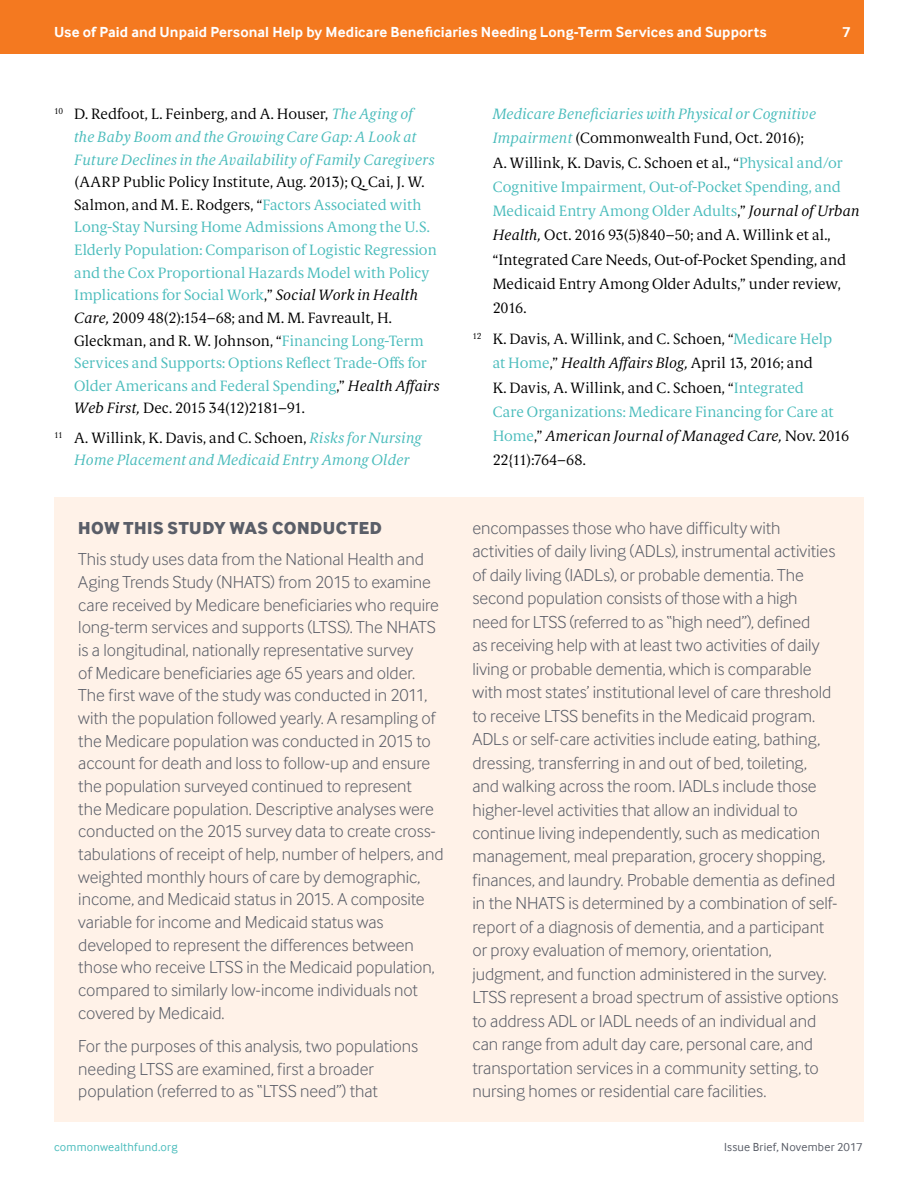
<style>
.page{position:relative;width:918px;height:1188px;background:#fff}
.page>*{position:absolute;margin:0;border:0;box-sizing:border-box;transform-origin:0 0}
.Sidebar_Body_Copy{font:300 18px/23.5px "Inter Face";color:#5a5e68}
.Sidebar_-_Title{font:18px "Inter Face X Bold";letter-spacing:.03em;color:#5a5e68}
.EndNotes{font:300 15px/22.6px "Berlingske Serif Text";color:#4abcbc}
.EndNotes-2{font:300 15px/24.3px "Berlingske Serif Text";letter-spacing:.005em;color:#000}
.t1{font:700 15px "Inter Face Da Ma";letter-spacing:.005em;color:#fff}
.EndNotes-3{font:italic 300 15px/22.6px "Berlingske Serif Text";letter-spacing:.01em;color:#4abcbc;text-align:center}
.t2{font:12px "Inter Face";letter-spacing:.02em;color:#5a5e68}
.t3{font:12px "Inter Face";letter-spacing:.02em;color:#4abcbc}
.s1{color:#000}
.s2{font-style:italic}
.s3{font-style:italic;color:#000}
.s4{font-style:normal;color:#000}
.s5{font-style:italic;color:#4abcbc}
.s6{color:#4abcbc}
</style>
<div class="page">
<div style="left:0;top:0;width:864px;height:54px;background:#f47920"></div>
<div style="left:54px;top:497px;width:810px;height:625px;background:#fff2e8"></div>
<p class="t1" style="left:54px;top:24px;width:714px">Use of Paid and Unpaid Personal Help by Medicare Beneficiaries Needing Long-Term Services and Supports</p>
<p class="t1" style="left:842px;top:24px;width:10px">7</p>
<p class="EndNotes" style="left:74px;top:102px;width:367px;text-indent:-20px"><sup>10</sup> <span class="s1">D. Redfoot, L. Feinberg, and A. Houser,</span> <span class="s2">The Aging of<br>the Baby Boom and the Growing Care Gap: A Look at Future Declines in the Availability of Family Caregivers </span><span class="s1">(AARP Public Policy Institute, Aug. 2013); Q. Cai, J. W.<br>Salmon, and M. E. Rodgers, “</span>Factors Associated with Long-Stay Nursing Home Admissions Among the U.S.<br>Elderly Population: Comparison of Logistic Regression and the Cox Proportional Hazards Model with Policy Implications for Social Work<span class="s1">,”</span> <span class="s3">Social Work in Health Care,</span> <span class="s1">2009 48(2):154–68; and M. M. Favreault, H.<br>Gleckman, and R. W. Johnson, “</span>Financing Long-Term Services and Supports: Options Reflect Trade-Offs for Older Americans and Federal Spending<span class="s1">,”</span> <span class="s3">Health Affairs Web First,</span> <span class="s1">Dec. 2015 34(12)2181–91.</span></p>
<p class="EndNotes-3" style="left:54px;top:425px;width:369px"><sup>11</sup> <span class="s4">A. Willink, K. Davis, and C. Schoen,</span> Risks for Nursing<br>Home Placement and Medicaid Entry Among Older</p>
<p class="Sidebar_-_Title" style="left:78px;top:517px;width:305px">HOW THIS STUDY WAS CONDUCTED</p>
<p class="Sidebar_Body_Copy" style="left:78px;top:548px;width:367px;line-height:22.6px">This study uses data from the National Health and Aging Trends Study (NHATS) from 2015 to examine care received by Medicare beneficiaries who require long-term services and supports (LTSS). The NHATS is a longitudinal, nationally representative survey<br>of Medicare beneficiaries age 65 years and older.<br>The first wave of the study was conducted in 2011, with the population followed yearly. A resampling of the Medicare population was conducted in 2015 to account for death and loss to follow-up and ensure the population surveyed continued to represent<br>the Medicare population. Descriptive analyses were conducted on the 2015 survey data to create cross&shy;tabulations of receipt of help, number of helpers, and weighted monthly hours of care by demographic, income, and Medicaid status in 2015. A composite variable for income and Medicaid status was developed to represent the differences between those who receive LTSS in the Medicaid population, compared to similarly low-income individuals not covered by Medicaid.</p>
<p class="Sidebar_Body_Copy" style="left:78px;top:1034px;width:341px;line-height:22.6px">For the purposes of this analysis, two populations needing LTSS are examined, first a broader population (referred to as “LTSS need”) that</p>
<p class="EndNotes-2" style="left:493px;top:102px;width:369px"><span class="s5">Medicare Beneficiaries with Physical or Cognitive Impairment</span> (Commonwealth Fund, Oct. 2016);<br>A. Willink, K. Davis, C. Schoen et al., “<span class="s6">Physical and/or Cognitive Impairment, Out-of-Pocket Spending, and Medicaid Entry Among Older Adults</span>,” <span class="s2">Journal of Urban Health,</span> Oct. 2016 93(5)840–50; and A. Willink et al., “Integrated Care Needs, Out-of-Pocket Spending, and Medicaid Entry Among Older Adults,” under review, 2016.</p>
<p class="EndNotes-2" style="left:493px;top:327px;width:358px;text-indent:-20px"><sup>12</sup> K. Davis, A. Willink, and C. Schoen, “<span class="s6">Medicare Help<br>at Home</span>,” <span class="s2">Health Affairs Blog,</span> April 13, 2016; and<br>K. Davis, A. Willink, and C. Schoen, “<span class="s6">Integrated<br>Care Organizations: Medicare Financing for Care at Home</span>,” <span class="s2">American Journal of Managed Care,</span> Nov. 2016<br>22{11):764–68.</p>
<p class="Sidebar_Body_Copy" style="left:472px;top:516px;width:367px">encompasses those who have difficulty with activities of daily living (ADLs), instrumental activities of daily living (IADLs), or probable dementia. The second population consists of those with a high<br>need for LTSS (referred to as “high need”), defined<br>as receiving help with at least two activities of daily living or probable dementia, which is comparable with most states’ institutional level of care threshold to receive LTSS benefits in the Medicaid program.<br>ADLs or self-care activities include eating, bathing, dressing, transferring in and out of bed, toileting,<br>and walking across the room. IADLs include those higher-level activities that allow an individual to continue living independently, such as medication management, meal preparation, grocery shopping, finances, and laundry. Probable dementia as defined in the NHATS is determined by a combination of self&shy;report of a diagnosis of dementia, and a participant or proxy evaluation of memory, orientation, judgment, and function administered in the survey.<br>LTSS represent a broad spectrum of assistive options to address ADL or IADL needs of an individual and can range from adult day care, personal care, and transportation services in a community setting, to nursing homes or residential care facilities.</p>
<p class="t3" style="left:54px;top:1140px;width:125px">commonwealthfund.org</p>
<p class="t2" style="left:724px;top:1140px;width:140px">Issue Brief, November 2017</p>
</div>
